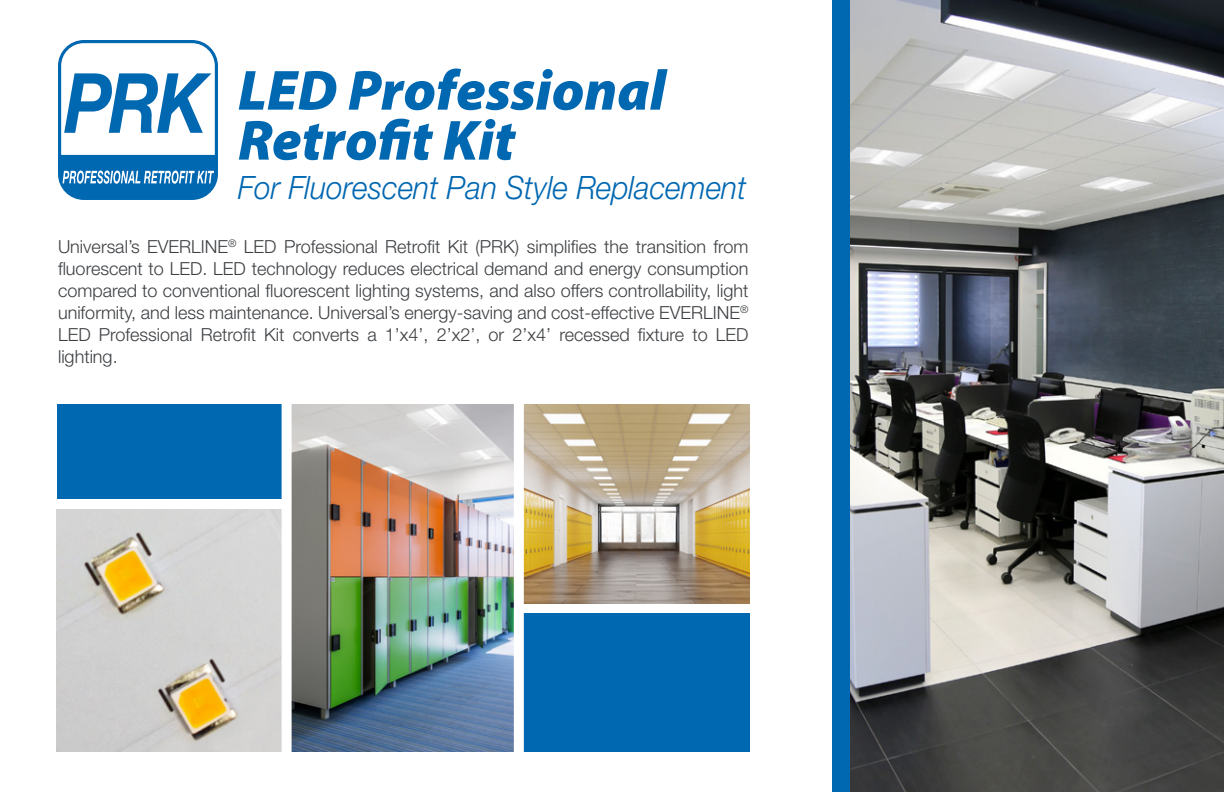
<style>
.page{position:relative;width:1224px;height:792px;background:#fff}
.page>*{position:absolute;margin:0;border:0;box-sizing:border-box;transform-origin:0 0}
.t1{font:italic 900 57px/50px "Myriad Pro";color:#0067b1}
.t2{font:italic 300 32.2px "Helvetica Neue LT Std";color:#0067b1;scale:.93 1}
.t3{font:300 18px/22px "Helvetica Neue LT Std";color:#3c3f42;text-align:justify}
</style>
<div class="page">
<svg style="left:58px;top:40px;width:160px;height:160px"></svg>
<img style="left:850px;top:0;width:374px;height:792px">
<div style="left:832px;top:0;width:18px;height:792px;background:#0067b1"></div>
<img style="left:57px;top:509px;width:225px;height:243px">
<div style="left:57px;top:404px;width:232px;height:95px;background:#0067b1"></div>
<img style="left:292px;top:404px;width:222px;height:348px">
<img style="left:524px;top:404px;width:226px;height:200px">
<div style="left:523px;top:614px;width:227px;height:138px;background:#0067b1"></div>
<div style="left:282px;top:387px;width:10px;height:377px;background:#fff"></div>
<div style="left:514px;top:387px;width:10px;height:377px;background:#fff"></div>
<h1 class="t1" style="left:238px;top:66px;width:429px">LED Professional<br>Retrofit Kit</h1>
<h2 class="t2" style="left:238px;top:168px;width:548px">For Fluorescent Pan Style Replacement</h2>
<p class="t3" style="left:58px;top:235px;width:692px">Universal’s EVERLINE<sup>®</sup> LED Professional Retrofit Kit (PRK) simplifies the transition from fluorescent to LED. LED technology reduces electrical demand and energy consumption compared to conventional fluorescent lighting systems, and also offers controllability, light uniformity, and less maintenance. Universal’s energy-saving and cost-effective EVERLINE<sup>® </sup>LED Professional Retrofit Kit converts a 1’x4’, 2’x2’, or 2’x4’ recessed fixture to LED lighting.</p>
</div>
